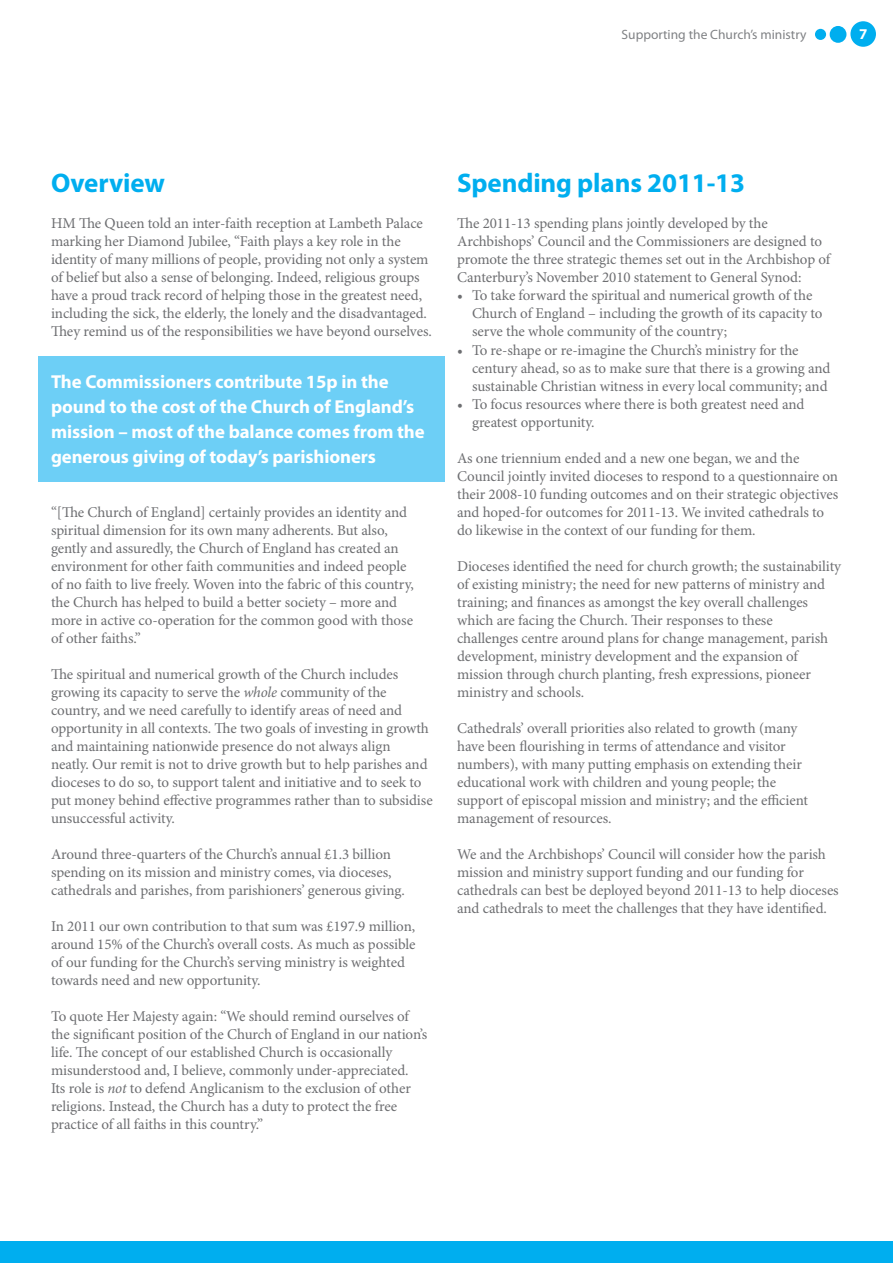
<style>
.page{position:relative;width:893px;height:1263px;background:#fff}
.page>*{position:absolute;margin:0;border:0;box-sizing:border-box;transform-origin:0 0}
.t1{font:700 27px "Myriad Pro";letter-spacing:-.005em;color:#00aeef}
.t2{font:700 18.75px/24.8px "Myriad Pro";letter-spacing:-.005em;color:#fff}
.t3{font:15px/18px "Minion Pro";letter-spacing:-.01em;color:#6d6e71}
.t4{font:700 15px "Myriad Pro";color:#fff}
.t5{font:13.5px "Myriad Pro";color:#808285}
.s1{font-style:italic}
</style>
<div class="page">
<hr style="left:0;top:999px;width:1px;height:243px;background:#000">
<div style="left:0;top:1242px;width:893px;height:21px;background:#00aeef"></div>
<div style="left:850px;top:21px;width:26px;height:26px;background:#00aeef;border-radius:50%"></div>
<div style="left:830px;top:26px;width:16px;height:17px;background:#00aeef;border-radius:50%"></div>
<div style="left:815px;top:29px;width:11px;height:11px;background:#00aeef;border-radius:50%"></div>
<div style="left:38px;top:356px;width:406px;height:126px;background:#6dcff6"></div>
<p class="t5" style="left:622px;top:27px;width:186px">Supporting the Church’s ministry</p>
<p class="t4" style="left:859px;top:25px;width:10px">7</p>
<h1 class="t1" style="left:51px;top:168px;width:115px">Overview</h1>
<p class="t3" style="left:51px;top:215px;width:382px">HM The Queen told an inter-faith reception at Lambeth Palace marking her Diamond Jubilee, “Faith plays a key role in the identity of many millions of people, providing not only a system of belief but also a sense of belonging. Indeed, religious groups have a proud track record of helping those in the greatest need, including the sick, the elderly, the lonely and the disadvantaged.<br>They remind us of the responsibilities we have beyond ourselves.</p>
<p class="t2" style="left:51px;top:370px;width:375px">The Commissioners contribute 15p in the pound to the cost of the Church of England’s mission – most of the balance comes from the generous giving of today’s parishioners</p>
<p class="t3" style="left:51px;top:503px;width:364px">“[The Church of England] certainly provides an identity and spiritual dimension for its own many adherents. But also, gently and assuredly, the Church of England has created an environment for other faith communities and indeed people of no faith to live freely. Woven into the fabric of this country, the Church has helped to build a better society – more and more in active co-operation for the common good with those of other faiths.”</p>
<p class="t3" style="left:51px;top:665px;width:383px">The spiritual and numerical growth of the Church includes growing its capacity to serve the <span class="s1">whole</span> community of the country, and we need carefully to identify areas of need and opportunity in all contexts. The two goals of investing in growth and maintaining nationwide presence do not always align<br>neatly. Our remit is not to drive growth but to help parishes and dioceses to do so, to support talent and initiative and to seek to put money behind effective programmes rather than to subsidise unsuccessful activity.</p>
<p class="t3" style="left:51px;top:845px;width:355px">Around three-quarters of the Church’s annual £1.3 billion spending on its mission and ministry comes, via dioceses, cathedrals and parishes, from parishioners’ generous giving.</p>
<p class="t3" style="left:51px;top:917px;width:366px">In 2011 our own contribution to that sum was £197.9 million, around 15% of the Church’s overall costs. As much as possible of our funding for the Church’s serving ministry is weighted towards need and new opportunity.</p>
<p class="t3" style="left:51px;top:1007px;width:378px">To quote Her Majesty again: “We should remind ourselves of the significant position of the Church of England in our nation’s life. The concept of our established Church is occasionally misunderstood and, I believe, commonly under-appreciated.<br>Its role is <span class="s1">not</span> to defend Anglicanism to the exclusion of other religions. Instead, the Church has a duty to protect the free practice of all faiths in this country.”</p>
<h1 class="t1" style="left:457px;top:168px;width:289px">Spending plans 2011-13</h1>
<p class="t3" style="left:457px;top:215px;width:375px">The 2011-13 spending plans jointly developed by the Archbishops’ Council and the Commissioners are designed to promote the three strategic themes set out in the Archbishop of Canterbury’s November 2010 statement to General Synod:</p>
<p class="t3" style="left:472px;top:287px;width:352px;text-indent:-15px">• To take forward the spiritual and numerical growth of the<br>Church of England – including the growth of its capacity to serve the whole community of the country;</p>
<p class="t3" style="left:472px;top:341px;width:360px;text-indent:-15px">• To re-shape or re-imagine the Church’s ministry for the century ahead, so as to make sure that there is a growing and sustainable Christian witness in every local community; and</p>
<p class="t3" style="left:472px;top:395px;width:334px;text-indent:-15px">• To focus resources where there is both greatest need and greatest opportunity.</p>
<p class="t3" style="left:457px;top:449px;width:383px">As one triennium ended and a new one began, we and the Council jointly invited dioceses to respond to a questionnaire on their 2008-10 funding outcomes and on their strategic objectives and hoped-for outcomes for 2011-13. We invited cathedrals to do likewise in the context of our funding for them.</p>
<p class="t3" style="left:457px;top:557px;width:385px">Dioceses identified the need for church growth; the sustainability of existing ministry; the need for new patterns of ministry and training; and finances as amongst the key overall challenges which are facing the Church. Their responses to these<br>challenges centre around plans for change management, parish development, ministry development and the expansion of mission through church planting, fresh expressions, pioneer ministry and schools.</p>
<p class="t3" style="left:457px;top:719px;width:353px">Cathedrals’ overall priorities also related to growth (many have been flourishing in terms of attendance and visitor numbers), with many putting emphasis on extending their educational work with children and young people; the support of episcopal mission and ministry; and the efficient management of resources.</p>
<p class="t3" style="left:457px;top:845px;width:383px">We and the Archbishops’ Council will consider how the parish mission and ministry support funding and our funding for cathedrals can best be deployed beyond 2011-13 to help dioceses and cathedrals to meet the challenges that they have identified.</p>
</div>
